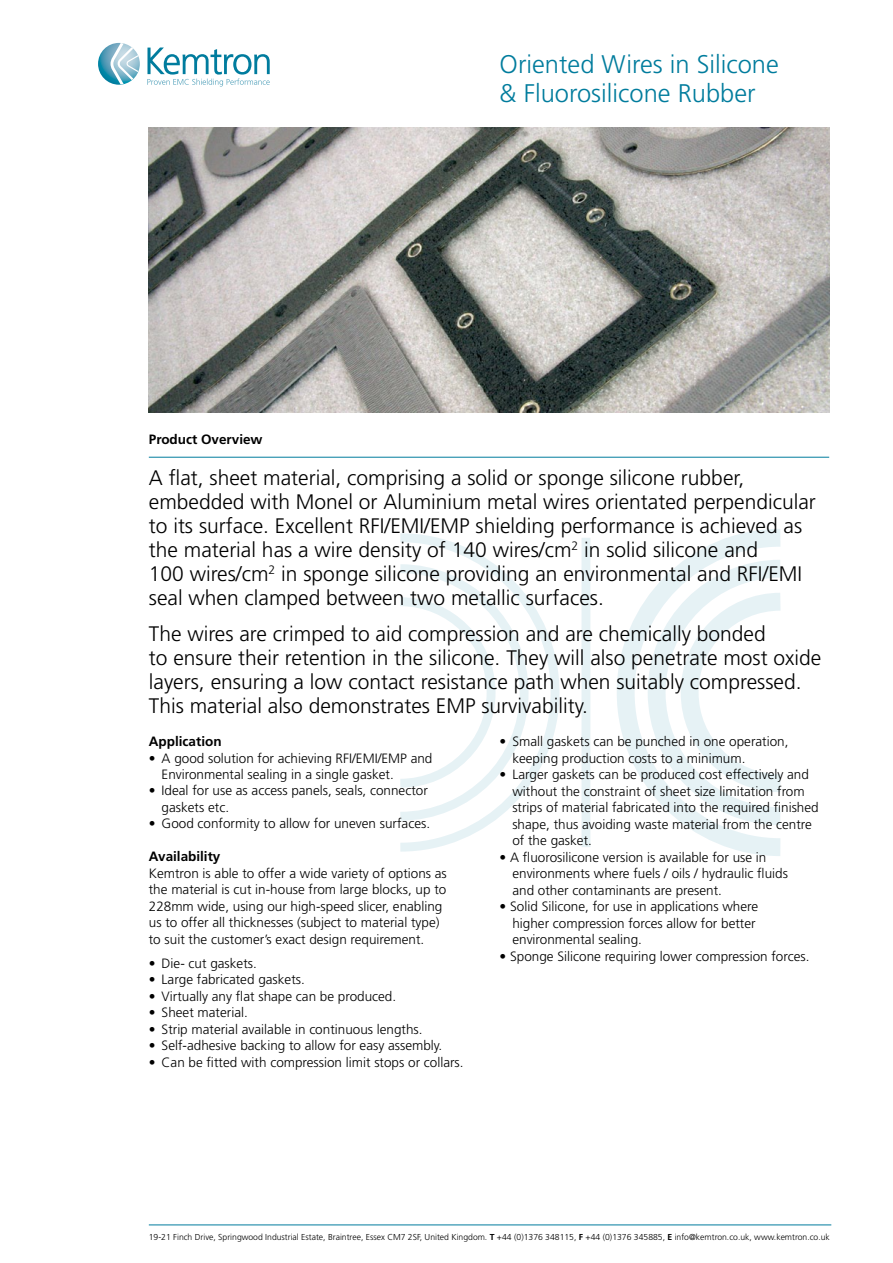
<style>
.page{position:relative;width:893px;height:1263px;background:#fff}
.page>*{position:absolute;margin:0;border:0;box-sizing:border-box;transform-origin:0 0}
.t1{font:300 25.5px/28.5px "Frutiger";color:#007c9d}
.t2{font:300 21px/24px "Frutiger";color:#000}
.t3{font:300 13.5px/16.5px "Frutiger";color:#000}
.t4{font:700 13.5px "Frutiger";color:#000}
.t5{font:300 8.7px "Frutiger";color:#000}
.s1{font-weight:700}
</style>
<div class="page">
<svg style="left:400px;top:533px;width:160px;height:319px"></svg>
<svg style="left:617px;top:529px;width:164px;height:327px"></svg>
<div style="left:581px;top:538px;width:9px;height:309px;background:#e6f2f5"></div>
<svg style="left:98px;top:43px;width:42px;height:42px"></svg>
<svg style="left:147px;top:47px;width:123px;height:40px"></svg>
<hr style="left:149px;top:457px;width:680px;height:1px;background:#007c9d">
<hr style="left:149px;top:1225px;width:682px;height:1px;background:#007c9d">
<img style="left:149px;top:128px;width:680px;height:284px">
<h1 class="t1" style="left:500px;top:50px;width:281px">Oriented Wires in Silicone &amp; Fluorosilicone Rubber</h1>
<p class="t4" style="left:149px;top:432px;width:115px">Product Overview</p>
<p class="t2" style="left:149px;top:466px;width:669px">A flat, sheet material, comprising a solid or sponge silicone rubber, embedded with Monel or Aluminium metal wires orientated perpendicular to its surface. Excellent RFI/EMI/EMP shielding performance is achieved as the material has a wire density of 140 wires/cm<sup>2</sup> in solid silicone and<br>100 wires/cm<sup>2</sup> in sponge silicone providing an environmental and RFI/EMI seal when clamped between two metallic surfaces.</p>
<p class="t2" style="left:149px;top:622px;width:674px">The wires are crimped to aid compression and are chemically bonded<br>to ensure their retention in the silicone. They will also penetrate most oxide layers, ensuring a low contact resistance path when suitably compressed.<br>This material also demonstrates EMP survivability.</p>
<p class="t4" style="left:149px;top:733px;width:74px">Application</p>
<p class="t3" style="left:162px;top:749px;width:272px;text-indent:-13px">• A good solution for achieving RFI/EMI/EMP and<br>Environmental sealing in a single gasket.</p>
<p class="t3" style="left:162px;top:782px;width:268px;text-indent:-13px">• Ideal for use as access panels, seals, connector gaskets etc.</p>
<p class="t3" style="left:149px;top:815px;width:283px">• Good conformity to allow for uneven surfaces.</p>
<p class="t4" style="left:149px;top:849px;width:73px">Availability</p>
<p class="t3" style="left:149px;top:865px;width:300px">Kemtron is able to offer a wide variety of options as the material is cut in-house from large blocks, up to 228mm wide, using our high-speed slicer, enabling us to offer all thicknesses (subject to material type) to suit the customer’s exact design requirement.</p>
<p class="t3" style="left:149px;top:955px;width:110px">• Die- cut gaskets.</p>
<p class="t3" style="left:149px;top:971px;width:158px">• Large fabricated gaskets.</p>
<p class="t3" style="left:149px;top:988px;width:249px">• Virtually any flat shape can be produced.</p>
<p class="t3" style="left:149px;top:1004px;width:100px">• Sheet material.</p>
<p class="t3" style="left:149px;top:1021px;width:275px">• Strip material available in continuous lengths.</p>
<p class="t3" style="left:149px;top:1037px;width:295px">• Self-adhesive backing to allow for easy assembly.</p>
<p class="t3" style="left:149px;top:1054px;width:316px">• Can be fitted with compression limit stops or collars.</p>
<p class="t3" style="left:512px;top:733px;width:278px;text-indent:-13px">• Small gaskets can be punched in one operation, keeping production costs to a minimum.</p>
<p class="t3" style="left:512px;top:766px;width:308px;text-indent:-13px">• Larger gaskets can be produced cost effectively and without the constraint of sheet size limitation from strips of material fabricated into the required finished shape, thus avoiding waste material from the centre of the gasket.</p>
<p class="t3" style="left:512px;top:848px;width:277px;text-indent:-13px">• A fluorosilicone version is available for use in environments where fuels / oils / hydraulic fluids and other contaminants are present.</p>
<p class="t3" style="left:512px;top:898px;width:247px;text-indent:-13px">• Solid Silicone, for use in applications where higher compression forces allow for better environmental sealing.</p>
<p class="t3" style="left:500px;top:947px;width:311px">• Sponge Silicone requiring lower compression forces.</p>
<p class="t5" style="left:149px;top:1232px;width:682px">19-21 Finch Drive, Springwood Industrial Estate, Braintree, Essex CM7 2SF, United Kingdom. <span class="s1">T</span> +44 (0)1376 348115, <span class="s1">F</span> +44 (0)1376 345885, <span class="s1">E</span> info@kemtron.co.uk, www.kemtron.co.uk</p>
</div>
